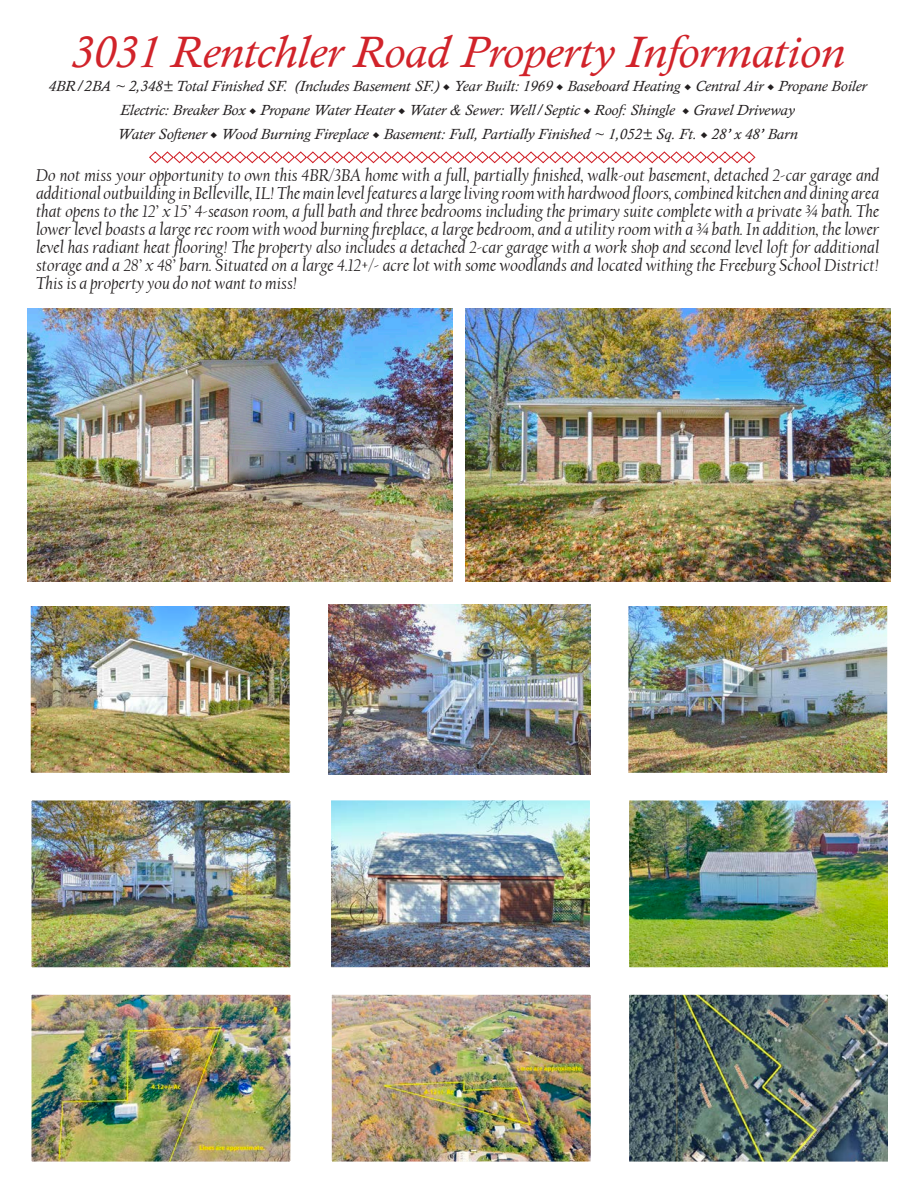
<style>
.page{position:relative;width:918px;height:1188px;background:#fff}
.page>*{position:absolute;margin:0;border:0;box-sizing:border-box;transform-origin:0 0}
.t1{font:italic 45px "Calisto";color:#d1232a;scale:1.05 1}
.t2{font:italic 18px/18px "Californian FB";color:#231f20;text-align:justify}
.t3{font:italic 15px "Calisto";color:#231f20;scale:1.05 1}
.s1{font-family:"Minion Pro";font-style:normal}
</style>
<div class="page">
<svg style="left:149px;top:151px;width:607px;height:13px"></svg>
<img style="left:32px;top:801px;width:257px;height:165px">
<div style="left:28px;top:797px;width:265px;height:173px;border:3px solid #fff"></div>
<img style="left:332px;top:801px;width:257px;height:165px">
<div style="left:328px;top:797px;width:265px;height:173px;border:3px solid #fff"></div>
<img style="left:630px;top:801px;width:257px;height:165px">
<div style="left:626px;top:797px;width:265px;height:173px;border:3px solid #fff"></div>
<img style="left:32px;top:607px;width:257px;height:165px">
<div style="left:28px;top:603px;width:265px;height:173px;border:3px solid #fff"></div>
<img style="left:329px;top:604px;width:262px;height:170px">
<img style="left:629px;top:607px;width:257px;height:165px">
<div style="left:625px;top:603px;width:265px;height:173px;border:3px solid #fff"></div>
<img style="left:27px;top:309px;width:425px;height:272px">
<img style="left:32px;top:996px;width:257px;height:165px">
<div style="left:28px;top:992px;width:265px;height:173px;border:3px solid #fff"></div>
<img style="left:333px;top:996px;width:257px;height:165px">
<div style="left:329px;top:992px;width:265px;height:173px;border:3px solid #fff"></div>
<img style="left:630px;top:996px;width:257px;height:165px">
<div style="left:626px;top:992px;width:265px;height:173px;border:3px solid #fff"></div>
<img style="left:466px;top:309px;width:425px;height:272px">
<p class="t1" style="left:71px;top:26px;width:738px">3031 Rentchler Road Property Information</p>
<p class="t3" style="left:48px;top:77px;width:781px">4BR/2BA ~ 2,348± Total Finished SF. (Includes Basement SF.) <span class="s1">◆</span> Year Built: 1969 <span class="s1">◆</span> Baseboard Heating <span class="s1">◆</span> Central Air <span class="s1">◆</span> Propane Boiler</p>
<p class="t3" style="left:120px;top:101px;width:644px">Electric: Breaker Box <span class="s1">◆</span> Propane Water Heater <span class="s1">◆</span> Water &amp; Sewer: Well/Septic <span class="s1">◆</span> Roof: Shingle <span class="s1">◆</span> Gravel Driveway</p>
<p class="t3" style="left:117px;top:125px;width:650px">Water Softener <span class="s1">◆</span> Wood Burning Fireplace <span class="s1">◆</span> Basement: Full, Partially Finished ~ 1,052± Sq. Ft. <span class="s1">◆</span> 28’ x 48’ Barn</p>
<p class="t2" style="left:36px;top:166px;width:845px">Do not miss your opportunity to own this 4BR/3BA home with a full, partially finished, walk-out basement, detached 2-car garage and additional outbuilding in Belleville, IL! The main level features a large living room with hardwood floors, combined kitchen and dining area that opens to the 12’ x 15’ 4-season room, a full bath and three bedrooms including the primary suite complete with a private ¾ bath. The lower level boasts a large rec room with wood burning fireplace, a large bedroom, and a utility room with a ¾ bath. In addition, the lower level has radiant heat flooring! The property also includes a detached 2-car garage with a work shop and second level loft for additional storage and a 28’ x 48’ barn. Situated on a large 4.12+/- acre lot with some woodlands and located withing the Freeburg School District!<br>This is a property you do not want to miss!</p>
</div>
